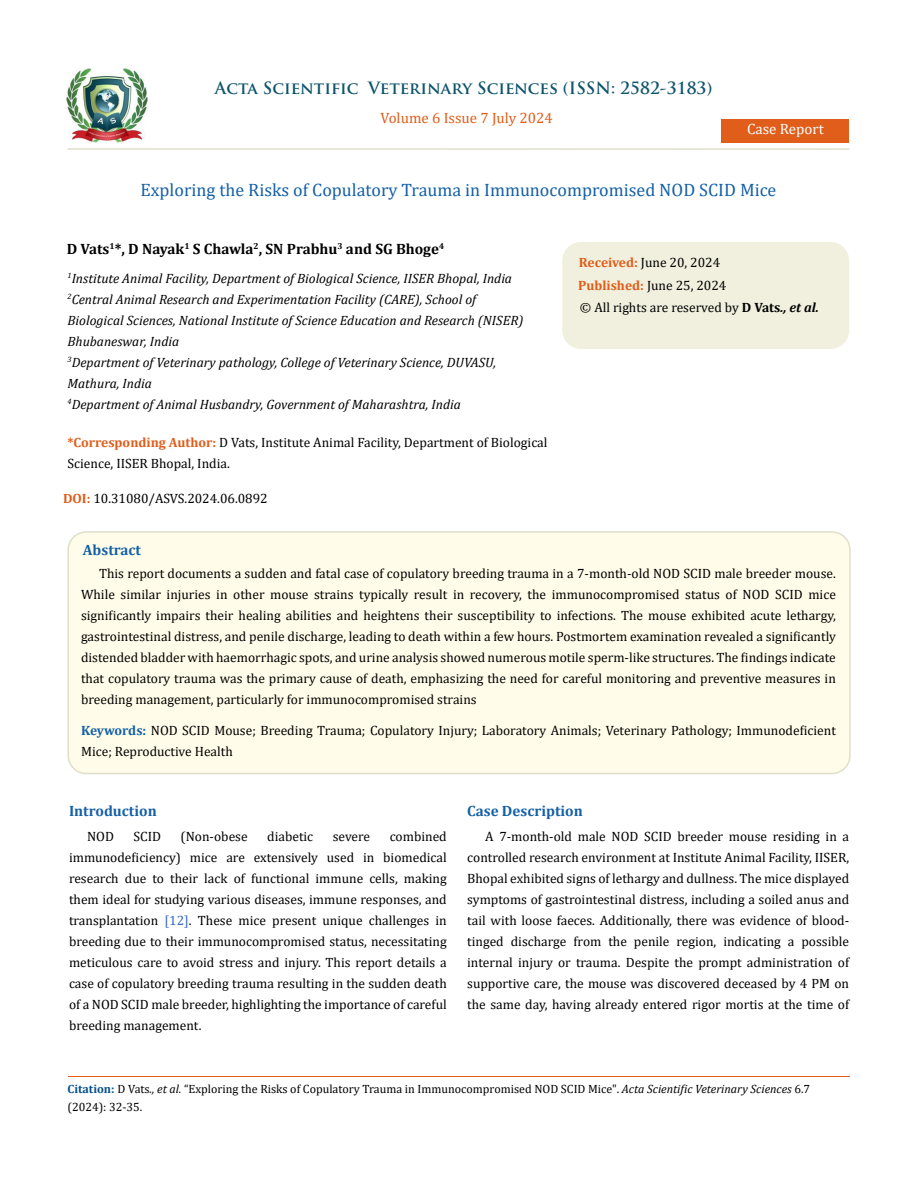
<style>
.page{position:relative;width:917px;height:1188px;background:#fff}
.page>*{position:absolute;margin:0;border:0;box-sizing:border-box;transform-origin:0 0}
.t1{font:18px "Cambria";color:#1560a6}
.t2{font:700 16.5px "Trajan Pro";color:#0e546a}
.t3{font:700 15px "Cambria";color:#000}
.t4{font:700 15px "Cambria";color:#1560a6}
.t5{font:15px "Cambria";color:#e05d1a}
.t6{font:15px "Cambria";color:#fff}
.t7{font:13.5px/21px "Cambria";color:#000}
.t8{font:italic 13.5px/21px "Cambria";color:#000}
.t9{font:12px/18px "Cambria";color:#000}
.s1{font-weight:700;color:#e05d1a}
.s2{font-weight:700}
.s3{font-weight:700;font-style:italic}
.s4{font-weight:700;color:#1560a6}
.s5{color:#36c}
.s6{font-weight:700;color:#035089}
.s7{font-style:italic}
</style>
<div class="page">
<img style="left:67px;top:68px;width:80px;height:74px">
<div style="left:721px;top:119px;width:128px;height:23px;background:#e05d1a"></div>
<div style="left:563px;top:243px;width:285px;height:105px;background:#f1f0de;border-radius:18px"></div>
<div style="left:562px;top:242px;width:287px;height:107px;border:2px solid #f1f0de;border-radius:18px"></div>
<div style="left:68px;top:532px;width:781px;height:242px;background:#fffde9;border-radius:18px"></div>
<div style="left:67px;top:531px;width:783px;height:243px;border:2px solid #e0dfcd;border-radius:18px"></div>
<hr style="left:68px;top:1076px;width:781px;height:1px;background:#e05d1a">
<hr style="left:67px;top:148px;width:782px;height:2px;background:#e0dfcd">
<p class="t2" style="left:215px;top:77px;width:499px">Acta Scientific Veterinary Sciences (ISSN: 2582-3183)</p>
<p class="t5" style="left:380px;top:109px;width:174px">Volume 6 Issue 7 July 2024</p>
<p class="t6" style="left:747px;top:120px;width:78px">Case Report</p>
<h1 class="t1" style="left:141px;top:180px;width:637px">Exploring the Risks of Copulatory Trauma in Immunocompromised NOD SCID Mice</h1>
<p class="t3" style="left:67px;top:239px;width:379px">D Vats<sup>1</sup>*, D Nayak<sup>1</sup> S Chawla<sup>2</sup>, SN Prabhu<sup>3</sup> and SG Bhoge<sup>4</sup></p>
<p class="t8" style="left:67px;top:267px;width:457px"><sup>1</sup>Institute Animal Facility, Department of Biological Science, IISER Bhopal, India <sup>2</sup>Central Animal Research and Experimentation Facility (CARE), School of Biological Sciences, National Institute of Science Education and Research (NISER)<br>Bhubaneswar, India<br><sup>3</sup>Department of Veterinary pathology, College of Veterinary Science, DUVASU, Mathura, India<br><sup>4</sup>Department of Animal Husbandry, Government of Maharashtra, India</p>
<p class="t7" style="left:67px;top:432px;width:481px"><span class="s1">*Corresponding Author:</span> D Vats, Institute Animal Facility, Department of Biological<br>Science, IISER Bhopal, India.</p>
<p class="t7" style="left:63px;top:488px;width:206px"><span class="s1">DOI:</span> 10.31080/ASVS.2024.06.0892</p>
<p class="t7" style="left:578px;top:251px;width:150px;line-height:23px"><span class="s1">Received:</span> June 20, 2024<br><span class="s1">Published:</span> June 25, 2024</p>
<p class="t7" style="left:580px;top:297px;width:240px">© All rights are reserved by <span class="s2">D Vats</span><span class="s3">., et al.</span></p>
<p class="t4" style="left:83px;top:540px;width:60px">Abstract</p>
<p class="t7" style="left:81px;top:562px;width:756px;text-align:justify;text-indent:18px">This report documents a sudden and fatal case of copulatory breeding trauma in a 7-month-old NOD SCID male breeder mouse.<br>While similar injuries in other mouse strains typically result in recovery, the immunocompromised status of NOD SCID mice significantly impairs their healing abilities and heightens their susceptibility to infections. The mouse exhibited acute lethargy, gastrointestinal distress, and penile discharge, leading to death within a few hours. Postmortem examination revealed a significantly distended bladder with haemorrhagic spots, and urine analysis showed numerous motile sperm-like structures. The findings indicate that copulatory trauma was the primary cause of death, emphasizing the need for careful monitoring and preventive measures in breeding management, particularly for immunocompromised strains</p>
<p class="t7" style="left:81px;top:720px;width:756px"><span class="s4">Keywords:</span> NOD SCID Mouse; Breeding Trauma; Copulatory Injury; Laboratory Animals; Veterinary Pathology; Immunodeficient<br>Mice; Reproductive Health</p>
<p class="t4" style="left:69px;top:800px;width:89px">Introduction</p>
<p class="t7" style="left:87px;top:826px;width:28px">NOD</p>
<p class="t7" style="left:133px;top:826px;width:29px">SCID</p>
<p class="t7" style="left:180px;top:826px;width:69px">(Non-obese</p>
<p class="t7" style="left:267px;top:826px;width:48px">diabetic</p>
<p class="t7" style="left:333px;top:826px;width:39px">severe</p>
<p class="t7" style="left:69px;top:826px;width:379px;text-align:justify;text-indent:320px">combined immunodeficiency) mice are extensively used in biomedical research due to their lack of functional immune cells, making them ideal for studying various diseases, immune responses, and transplantation <span class="s5">[12]</span>. These mice present unique challenges in breeding due to their immunocompromised status, necessitating meticulous care to avoid stress and injury. This report details a case of copulatory breeding trauma resulting in the sudden death of a NOD SCID male breeder, highlighting the importance of careful breeding management.</p>
<p class="t4" style="left:467px;top:800px;width:117px">Case Description</p>
<p class="t7" style="left:467px;top:826px;width:383px;text-align:justify;text-indent:18px">A 7-month-old male NOD SCID breeder mouse residing in a controlled research environment at Institute Animal Facility, IISER, Bhopal exhibited signs of lethargy and dullness. The mice displayed symptoms of gastrointestinal distress, including a soiled anus and tail with loose faeces. Additionally, there was evidence of blood&shy;tinged discharge from the penile region, indicating a possible internal injury or trauma. Despite the prompt administration of supportive care, the mouse was discovered deceased by 4 PM on the same day, having already entered rigor mortis at the time of</p>
<p class="t9" style="left:68px;top:1080px;width:744px"><span class="s6">Citation:</span> D Vats<span class="s7">., et al.</span> “Exploring the Risks of Copulatory Trauma in Immunocompromised NOD SCID Mice". <span class="s7">Acta Scientific Veterinary Sciences</span> 6.7 (2024): 32-35.</p>
</div>
